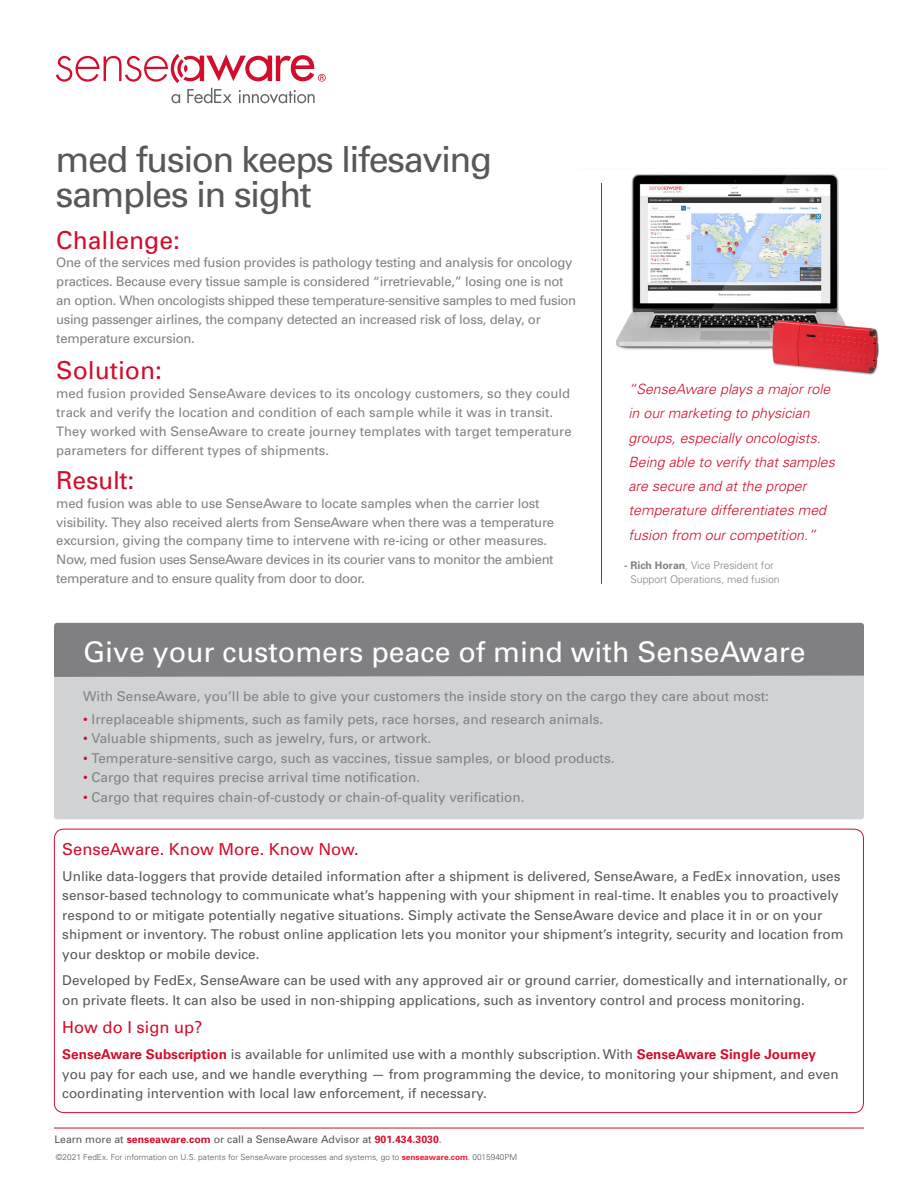
<style>
.page{position:relative;width:918px;height:1188px;background:#fff}
.page>*{position:absolute;margin:0;border:0;box-sizing:border-box;transform-origin:0 0}
.t1{font:36px/34.5px "Univers";letter-spacing:-.04em;color:#57585a}
.t2{font:28.5px "Univers";color:#fff}
.t3{font:24.75px "Univers";color:#d30d2b}
.t4{font:16.5px "Univers";color:#d30d2b}
.t5{font:16.5px "Univers LT Std";color:#d30d2b}
.t6{font:italic 300 14.1px/24.3px "Univers";color:#d30d2b}
.t7{font:13.5px/19.5px "Univers";color:#57585a}
.t8{font:13.5px "Univers";color:#808285}
.t9{font:13.5px/19.5px "Univers LT Std";color:#57585a}
.t10{font:13.05px/18.9px "Univers";letter-spacing:-.02em;color:#808285}
.t11{font:13.05px/18.9px "Univers";color:#808285}
.t12{font:10.5px "Univers";color:#57585a}
.t13{font:300 10.5px/13.5px "Univers";color:#808285}
.t14{font:300 8.25px "Univers";color:#535860}
.s1{font-weight:700}
.s2{color:#d30d2b}
.s3{font-weight:700;color:#d30d2b}
.s4{color:#808285}
.s5{color:#57585a}
.s6{font-family:"Avenir";font-weight:400;color:#57585a}
.s7{font-weight:700;color:#ed1a3a}
</style>
<div class="page">
<img style="left:616px;top:174px;width:263px;height:201px">
<div style="left:54px;top:623px;width:810px;height:196px;background:#d1d2d4;border-radius:3px"></div>
<div style="left:54px;top:623px;width:810px;height:54px;background:#808083"></div>
<hr style="left:601px;top:183px;width:1px;height:401px;background:#d30d2b">
<hr style="left:54px;top:1128px;width:810px;height:1px;background:#d30d2b">
<svg style="left:56px;top:54px;width:270px;height:50px"></svg>
<h1 class="t1" style="left:56px;top:142px;width:438px">med fusion keeps lifesaving samples in sight</h1>
<h3 class="t3" style="left:56px;top:224px;width:125px">Challenge:</h3>
<p class="t10" style="left:56px;top:253px;width:521px">One of the services med fusion provides is pathology testing and analysis for oncology practices. Because every tissue sample is considered “irretrievable,” losing one is not an option. When oncologists shipped these temperature-sensitive samples to med fusion using passenger airlines, the company detected an increased risk of loss, delay, or temperature excursion.</p>
<h3 class="t3" style="left:56px;top:355px;width:107px">Solution:</h3>
<p class="t11" style="left:56px;top:384px;width:517px">med fusion provided SenseAware devices to its oncology customers, so they could track and verify the location and condition of each sample while it was in transit.<br>They worked with SenseAware to create journey templates with target temperature parameters for different types of shipments.</p>
<h3 class="t3" style="left:56px;top:465px;width:80px">Result:</h3>
<p class="t10" style="left:56px;top:493px;width:499px">med fusion was able to use SenseAware to locate samples when the carrier lost visibility. They also received alerts from SenseAware when there was a temperature excursion, giving the company time to intervene with re-icing or other measures.<br>Now, med fusion uses SenseAware devices in its courier vans to monitor the ambient temperature and to ensure quality from door to door.</p>
<p class="t6" style="left:628px;top:376px;width:208px">“SenseAware plays a major role in our marketing to physician groups, especially oncologists.<br>Being able to verify that samples are secure and at the proper temperature differentiates med fusion from our competition.”</p>
<p class="t13" style="left:630px;top:559px;width:151px;text-indent:-6px"><span class="s1">- Rich Horan</span>, Vice President for<br>Support Operations, med fusion</p>
<h2 class="t2" style="left:83px;top:634px;width:724px">Give your customers peace of mind with SenseAware</h2>
<p class="t8" style="left:83px;top:688px;width:687px">With SenseAware, you’ll be able to give your customers the inside story on the cargo they care about most:</p>
<p class="t8" style="left:83px;top:711px;width:522px"><span class="s2">•</span> Irreplaceable shipments, such as family pets, race horses, and research animals.</p>
<p class="t8" style="left:83px;top:730px;width:350px"><span class="s2">•</span> Valuable shipments, such as jewelry, furs, or artwork.</p>
<p class="t8" style="left:83px;top:750px;width:533px"><span class="s2">•</span> Temperature-sensitive cargo, such as vaccines, tissue samples, or blood products.</p>
<p class="t8" style="left:83px;top:769px;width:339px"><span class="s2">•</span> Cargo that requires precise arrival time notification.</p>
<p class="t8" style="left:83px;top:789px;width:443px"><span class="s2">•</span> Cargo that requires chain-of-custody or chain-of-quality verification.</p>
<p class="t4" style="left:62px;top:839px;width:298px">SenseAware. Know More. Know Now.</p>
<p class="t7" style="left:62px;top:866px;width:783px">Unlike data-loggers that provide detailed information after a shipment is delivered, SenseAware, a FedEx innovation, uses sensor-based technology to communicate what’s happening with your shipment in real-time. It enables you to proactively respond to or mitigate potentially negative situations. Simply activate the SenseAware device and place it in or on your shipment or inventory. The robust online application lets you monitor your shipment’s integrity, security and location from your desktop or mobile device.</p>
<p class="t7" style="left:62px;top:970px;width:787px">Developed by FedEx, SenseAware can be used with any approved air or ground carrier, domestically and internationally, or on private fleets. It can also be used in non-shipping applications, such as inventory control and process monitoring.</p>
<p class="t5" style="left:62px;top:1017px;width:142px">How do I sign up?</p>
<p class="t9" style="left:62px;top:1045px;width:778px"><span class="s3">SenseAware Subscription</span> is available for unlimited use with a monthly subscription. With <span class="s3">SenseAware Single Journey </span>you pay for each use, and we handle everything — from programming the device, to monitoring your shipment, and even coordinating intervention with local law enforcement, if necessary.</p>
<p class="t12" style="left:54px;top:1133px;width:389px">Learn more at <span class="s3">senseaware.com</span> or call a SenseAware Advisor at <span class="s3">901.434.3030</span><span class="s4">.</span></p>
<p class="t14" style="left:56px;top:1152px;width:463px"><span class="s5">©202</span><span class="s6">1</span> <span class="s5">FedEx.</span> For information on U.S. patents for SenseAware processes and systems, go to <span class="s7">senseaware.com</span>. <span class="s5">0015940PM</span></p>
</div>
